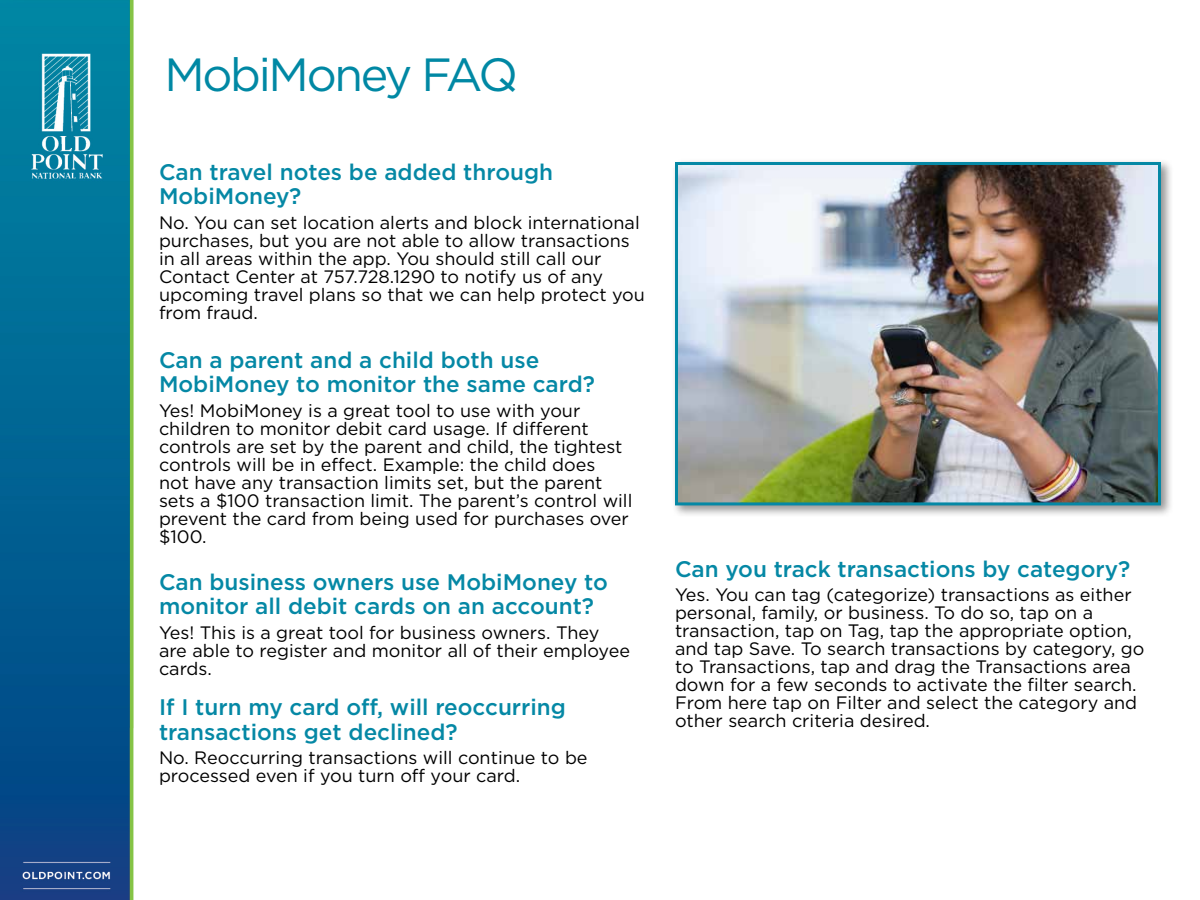
<style>
.page{position:relative;width:1200px;height:900px;background:#fff}
.page>*{position:absolute;margin:0;border:0;box-sizing:border-box;transform-origin:0 0}
.t1{font:46.5px "Gotham";letter-spacing:-.05em;color:#0088a4}
.t2{font:500 22.5px/24px "Gotham";color:#0588a5}
.t3{font:18px/18px "Gotham";color:#000}
</style>
<div class="page">
<img style="left:1px;top:0;width:132px;height:900px">
<div style="left:672px;top:159px;width:502px;height:359px;background:#000;opacity:.42"></div>
<img style="left:679px;top:166px;width:478px;height:335px">
<div style="left:675px;top:162px;width:486px;height:343px;border:3px solid #0588a5"></div>
<h1 class="t1" style="left:164px;top:45px;width:355px">MobiMoney FAQ</h1>
<p class="t2" style="left:159px;top:160px;width:396px">Can travel notes be added through<br>MobiMoney?</p>
<p class="t3" style="left:159px;top:213px;width:487px">No. You can set location alerts and block international purchases, but you are not able to allow transactions in all areas within the app. You should still call our Contact Center at 757.728.1290 to notify us of any upcoming travel plans so that we can help protect you from fraud.</p>
<p class="t2" style="left:159px;top:348px;width:438px">Can a parent and a child both use<br>MobiMoney to monitor the same card?</p>
<p class="t3" style="left:159px;top:401px;width:475px">Yes! MobiMoney is a great tool to use with your children to monitor debit card usage. If diferent controls are set by the parent and child, the tightest controls will be in efect. Example: the child does<br>not have any transaction limits set, but the parent sets a $100 transaction limit. The parent’s control will prevent the card from being used for purchases over $100.</p>
<p class="t2" style="left:159px;top:570px;width:450px">Can business owners use MobiMoney to monitor all debit cards on an account?</p>
<p class="t3" style="left:159px;top:623px;width:472px">Yes! This is a great tool for business owners. They are able to register and monitor all of their employee cards.</p>
<p class="t2" style="left:159px;top:695px;width:409px">If I turn my card of, will reoccurring transactions get declined?</p>
<p class="t3" style="left:159px;top:748px;width:430px">No. Reoccurring transactions will continue to be processed even if you turn of your card.</p>
<p class="t2" style="left:675px;top:557px;width:457px">Can you track transactions by category?</p>
<p class="t3" style="left:675px;top:586px;width:471px">Yes. You can tag (categorize) transactions as either personal, family, or business. To do so, tap on a transaction, tap on Tag, tap the appropriate option, and tap Save. To search transactions by category, go to Transactions, tap and drag the Transactions area down for a few seconds to activate the flter search.<br>From here tap on Filter and select the category and other search criteria desired.</p>
</div>
